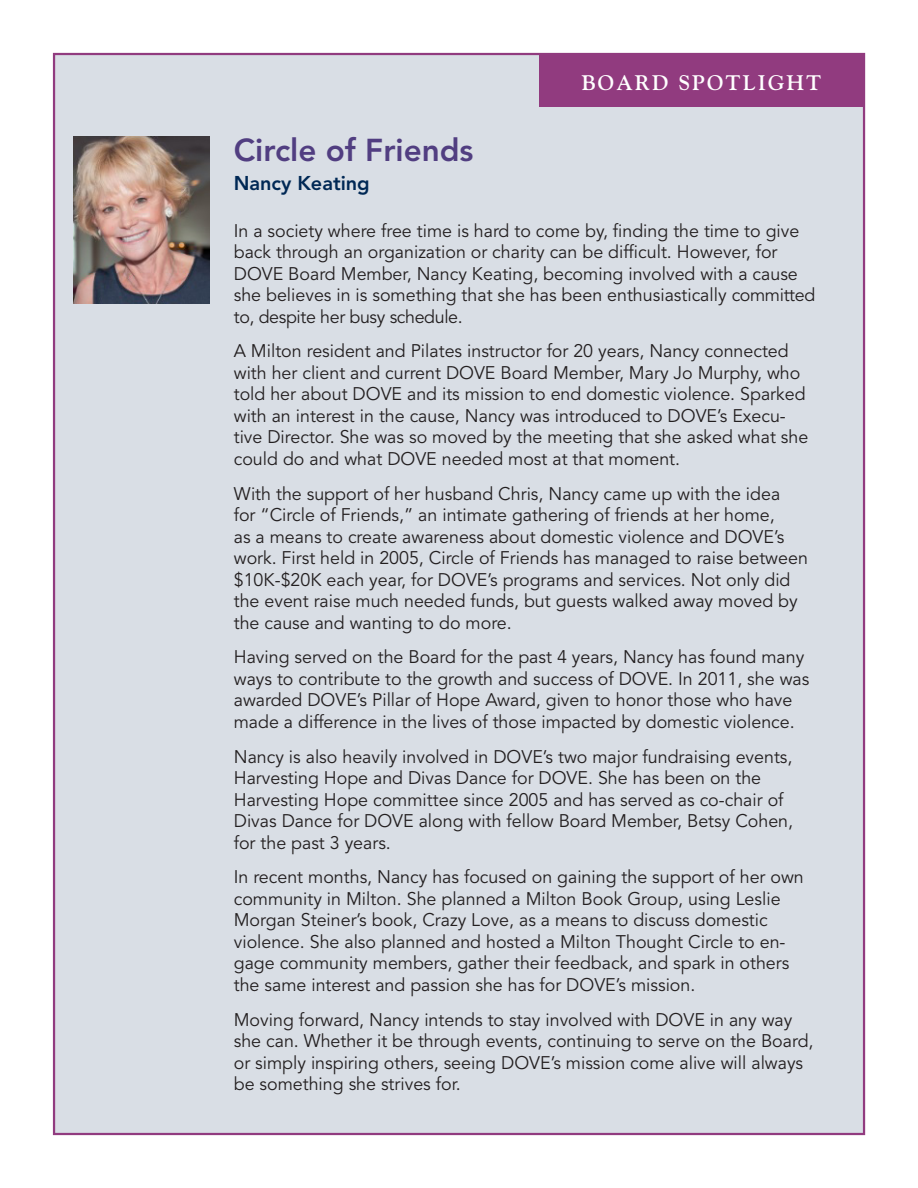
<style>
.page{position:relative;width:918px;height:1188px;background:#fff}
.page>*{position:absolute;margin:0;border:0;box-sizing:border-box;transform-origin:0 0}
.story_head{font:800 31.35px "Avenir";color:#513e81}
.t1{font:700 21px "Goudy";letter-spacing:.1em;color:#fff}
.story_head-2{font:800 19.8px "Avenir";color:#002855}
.story_text{font:18.15px/21.5px "Avenir";color:#231f20}
</style>
<div class="page">
<div style="left:54px;top:54px;width:810px;height:1080px;background:#d9dee5"></div>
<div style="left:540px;top:54px;width:324px;height:52px;background:#913b7f"></div>
<img style="left:74px;top:137px;width:136px;height:166px">
<p class="t1" style="left:582px;top:70px;width:241px">BOARD SPOTLIGHT</p>
<p class="story_head" style="left:234px;top:131px;width:241px">Circle of Friends</p>
<p class="story_head-2" style="left:234px;top:172px;width:137px">Nancy Keating</p>
<p class="story_text" style="left:234px;top:220px;width:583px">In a society where free time is hard to come by, finding the time to give back through an organization or charity can be difficult. However, for DOVE Board Member, Nancy Keating, becoming involved with a cause she believes in is something that she has been enthusiastically committed to, despite her busy schedule.</p>
<p class="story_text" style="left:234px;top:341px;width:576px">A Milton resident and Pilates instructor for 20 years, Nancy connected with her client and current DOVE Board Member, Mary Jo Murphy, who told her about DOVE and its mission to end domestic violence. Sparked with an interest in the cause, Nancy was introduced to DOVE’s Execu&shy;tive Director. She was so moved by the meeting that she asked what she could do and what DOVE needed most at that moment.</p>
<p class="story_text" style="left:234px;top:483px;width:576px">With the support of her husband Chris, Nancy came up with the idea<br>for “Circle of Friends,” an intimate gathering of friends at her home,<br>as a means to create awareness about domestic violence and DOVE’s work. First held in 2005, Circle of Friends has managed to raise between $10K-$20K each year, for DOVE’s programs and services. Not only did the event raise much needed funds, but guests walked away moved by the cause and wanting to do more.</p>
<p class="story_text" style="left:234px;top:647px;width:577px">Having served on the Board for the past 4 years, Nancy has found many ways to contribute to the growth and success of DOVE. In 2011, she was awarded DOVE’s Pillar of Hope Award, given to honor those who have made a difference in the lives of those impacted by domestic violence.</p>
<p class="story_text" style="left:234px;top:746px;width:561px">Nancy is also heavily involved in DOVE’s two major fundraising events, Harvesting Hope and Divas Dance for DOVE. She has been on the Harvesting Hope committee since 2005 and has served as co-chair of Divas Dance for DOVE along with fellow Board Member, Betsy Cohen, for the past 3 years.</p>
<p class="story_text" style="left:234px;top:867px;width:572px">In recent months, Nancy has focused on gaining the support of her own community in Milton. She planned a Milton Book Group, using Leslie Morgan Steiner’s book, Crazy Love, as a means to discuss domestic violence. She also planned and hosted a Milton Thought Circle to en&shy;gage community members, gather their feedback, and spark in others the same interest and passion she has for DOVE’s mission.</p>
<p class="story_text" style="left:234px;top:1009px;width:581px">Moving forward, Nancy intends to stay involved with DOVE in any way she can. Whether it be through events, continuing to serve on the Board, or simply inspiring others, seeing DOVE’s mission come alive will always be something she strives for.</p>
</div>
